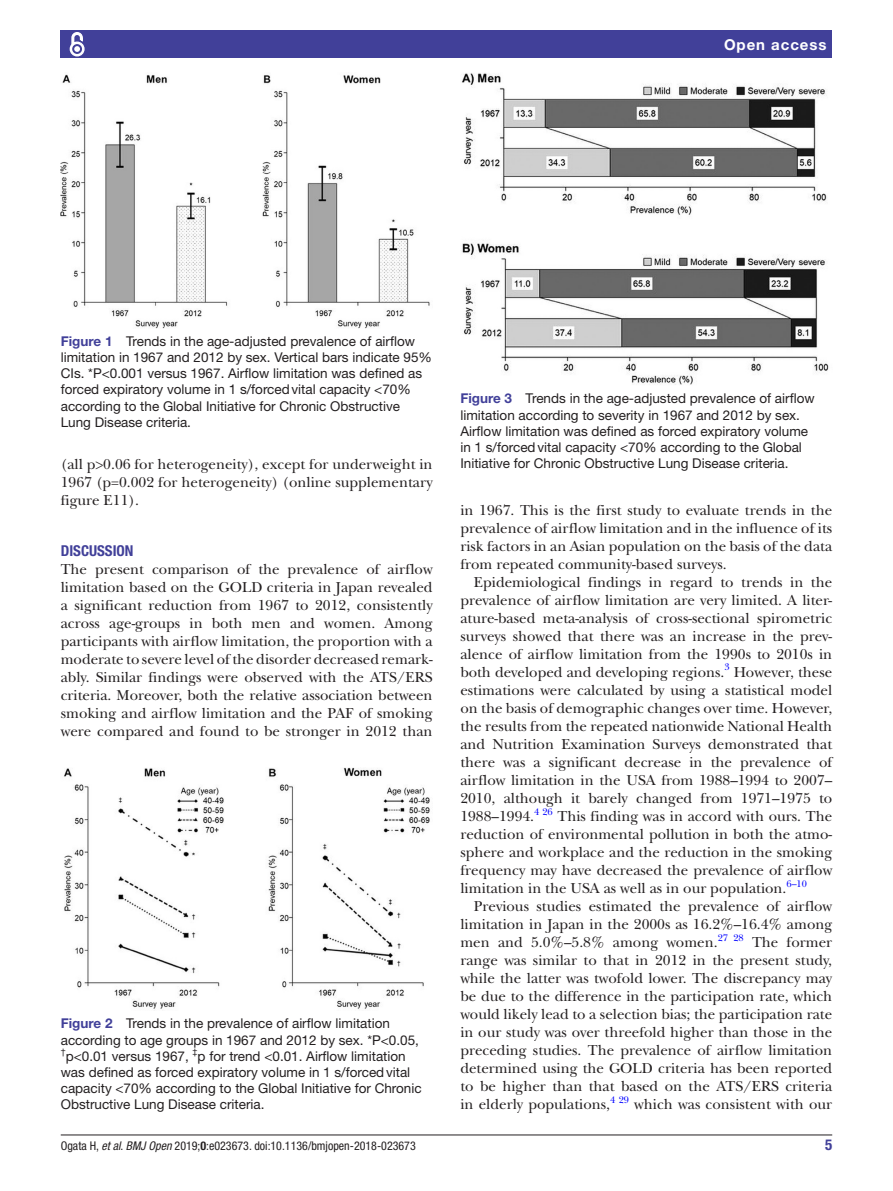
<style>
.page{position:relative;width:893px;height:1191px;background:#fff}
.page>*{position:absolute;margin:0;border:0;box-sizing:border-box;transform-origin:0 0}
.t1{font:15px/18px "New Baskerville";color:#231f20;text-align:justify}
.t2{font:700 condensed 15px "Helvetica Neue LT Std";color:#414099}
.t3{font:700 15px "Helvetica Neue LT Std";letter-spacing:.065em;color:#fff}
.t4{font:13.5px/16.2px "Helvetica Neue LT Std";color:#231f20}
.t5{font:condensed 12px "Helvetica Neue LT Std";color:#231f20}
.t6{font:9.9px "New Baskerville";color:#00f}
.s1{font-weight:700;color:#414099}
.s2{font-style:italic}
.s3{font-weight:700}
</style>
<div class="page">
<hr style="left:61px;top:1134px;width:771px;height:1px;background:#231f20">
<div style="left:61px;top:31px;width:771px;height:27px;background:#414099"></div>
<svg style="left:69px;top:32px;width:16px;height:25px"></svg>
<img style="left:61px;top:74px;width:369px;height:254px">
<img style="left:64px;top:767px;width:366px;height:242px">
<img style="left:462px;top:73px;width:367px;height:312px">
<p class="t3" style="left:724px;top:35px;width:104px">Open access</p>
<p class="t4" style="left:61px;top:333px;width:373px"><span class="s1">Figure 1</span> Trends in the age-adjusted prevalence of airflow limitation in 1967 and 2012 by sex. Vertical bars indicate 95% CIs. *P&lt;0.001 versus 1967. Airflow limitation was defined as forced expiratory volume in 1 s/forcedvital capacity &lt;70% according to the Global Initiative for Chronic Obstructive Lung Disease criteria.</p>
<p class="t1" style="left:61px;top:455px;width:373px">(all p&gt;0.06 for heterogeneity), except for underweight in 1967 (p=0.002 for heterogeneity) (online supplementary figure E11).</p>
<p class="t2" style="left:61px;top:541px;width:74px">DISCUSSION</p>
<p class="t1" style="left:61px;top:560px;width:373px">The present comparison of the prevalence of airflow limitation based on the GOLD criteria in Japan revealed a significant reduction from 1967 to 2012, consistently across age-groups in both men and women. Among participants with airflow limitation, the proportion with a moderate to severe level of the disorder decreased remark&shy;ably. Similar findings were observed with the ATS/ERS criteria. Moreover, both the relative association between smoking and airflow limitation and the PAF of smoking were compared and found to be stronger in 2012 than</p>
<p class="t4" style="left:61px;top:1015px;width:362px"><span class="s1">Figure 2</span> Trends in the prevalence of airflow limitation according to age groups in 1967 and 2012 by sex. *P&lt;0.05, <sup>†</sup>p&lt;0.01 versus 1967, <sup>‡</sup>p for trend &lt;0.01. Airflow limitation was defined as forced expiratory volume in 1 s/forcedvital capacity &lt;70% according to the Global Initiative for Chronic Obstructive Lung Disease criteria.</p>
<p class="t4" style="left:460px;top:390px;width:356px"><span class="s1">Figure 3</span> Trends in the age-adjusted prevalence of airflow limitation according to severity in 1967 and 2012 by sex.<br>Airflow limitation was defined as forced expiratory volume in 1 s/forcedvital capacity &lt;70% according to the Global Initiative for Chronic Obstructive Lung Disease criteria.</p>
<p class="t1" style="left:460px;top:501px;width:373px">in 1967. This is the first study to evaluate trends in the prevalence of airflow limitation and in the influence of its risk factors in an Asian population on the basis of the data from repeated community-based surveys.</p>
<p class="t1" style="left:460px;top:573px;width:373px;text-indent:13px">Epidemiological findings in regard to trends in the prevalence of airflow limitation are very limited. A liter&shy;ature-based meta-analysis of cross-sectional spirometric surveys showed that there was an increase in the prev&shy;alence of airflow limitation from the 1990s to 2010s in both developed and developing regions.<sup>3</sup> However, these estimations were calculated by using a statistical model on the basis of demographic changes over time. However, the results from the repeated nationwide National Health and Nutrition Examination Surveys demonstrated that there was a significant decrease in the prevalence of airflow limitation in the USA from 1988–1994 to 2007– 2010, although it barely changed from 1971–1975 to 1988–1994.</p>
<p class="t6" style="left:534px;top:805px;width:20px">4 26</p>
<p class="t1" style="left:460px;top:807px;width:373px;text-indent:97px">This finding was in accord with ours. The reduction of environmental pollution in both the atmo&shy;sphere and workplace and the reduction in the smoking frequency may have decreased the prevalence of airflow limitation in the USA as well as in our population.</p>
<p class="t6" style="left:786px;top:877px;width:22px">6–10</p>
<p class="t1" style="left:460px;top:897px;width:373px;text-indent:14px">Previous studies estimated the prevalence of airflow limitation in Japan in the 2000s as 16.2%–16.4% among men and 5.0%–5.8% among women.</p>
<p class="t6" style="left:718px;top:931px;width:28px">27 28</p>
<p class="t1" style="left:460px;top:933px;width:373px;text-indent:292px">The former range was similar to that in 2012 in the present study, while the latter was twofold lower. The discrepancy may be due to the difference in the participation rate, which would likely lead to a selection bias; the participation rate in our study was over threefold higher than those in the preceding studies. The prevalence of airflow limitation determined using the GOLD criteria has been reported to be higher than that based on the ATS/ERS criteria in elderly populations,<sup>4</sup> <sup>29</sup> which was consistent with our</p>
<p class="t5" style="left:61px;top:1138px;width:357px">Ogata H, <span class="s2">et al</span>. <span class="s2">BMJ Open</span> 2019;<span class="s3">0</span>:e023673. doi:10.1136/bmjopen-2018-023673</p>
<p class="t2" style="left:825px;top:1135px;width:9px">5</p>
</div>
